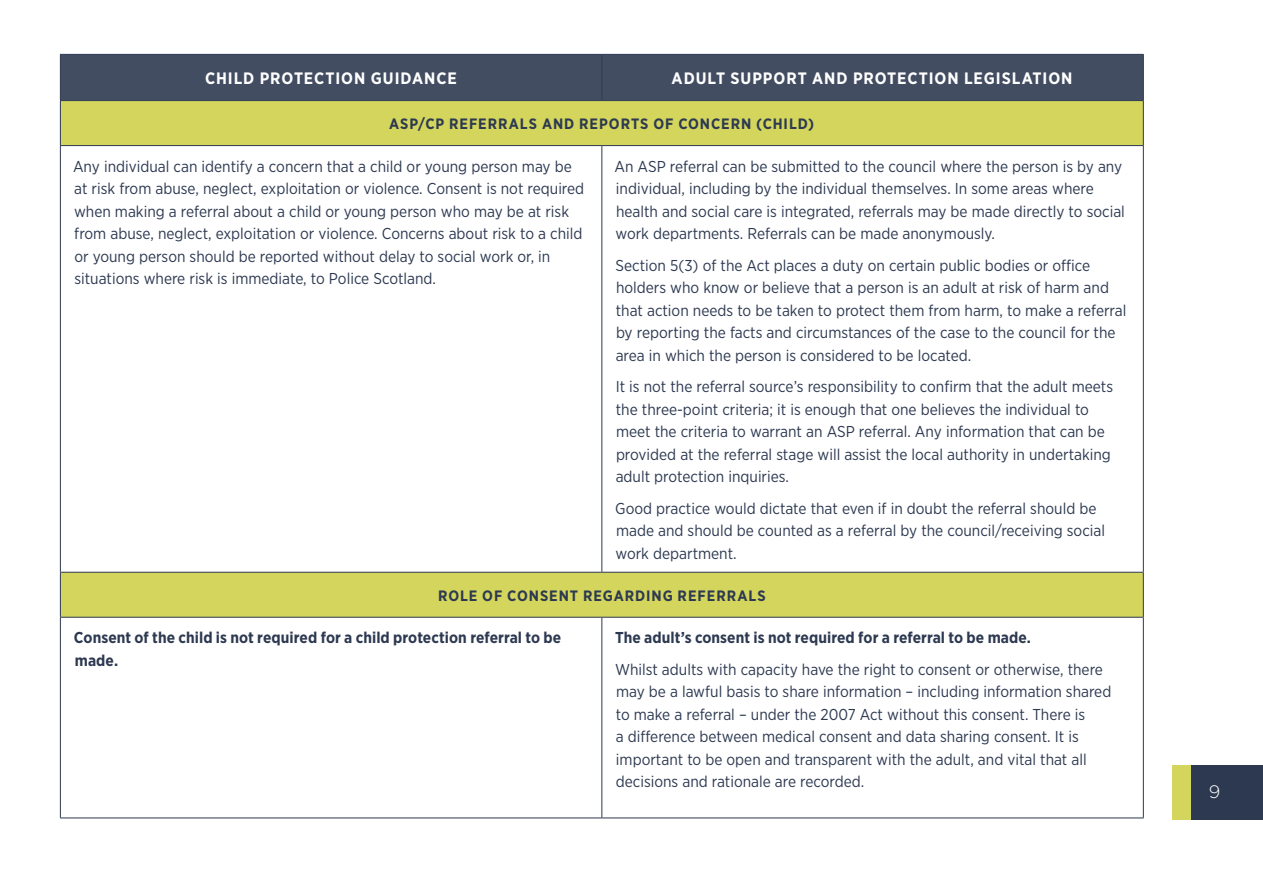
<style>
.page{position:relative;width:1263px;height:893px;background:#fff}
.page>*{position:absolute;margin:0;border:0;box-sizing:border-box;transform-origin:0 0}
.t1{font:300 18px "Gotham";color:#fff}
.Table_Heading_Primary{font:700 16.5px "Gotham Narrow";letter-spacing:.055em;color:#fff}
.Table_Data{font:15.75px/22.5px "Gotham Narrow";color:#2d3951}
.Table_Data-2{font:700 15.75px/22.5px "Gotham Narrow";letter-spacing:.005em;color:#2d3951}
.Table_Heading_Centre{font:700 15px "Gotham Narrow";letter-spacing:.065em;color:#2d3951}
</style>
<div class="page">
<div style="left:1191px;top:765px;width:72px;height:54px;background:#2d3951"></div>
<div style="left:1173px;top:765px;width:18px;height:54px;background:#d3d55c"></div>
<div style="left:61px;top:55px;width:1082px;height:45px;background:#424d62"></div>
<svg style="left:61px;top:101px;width:1082px;height:516px"></svg>
<hr style="left:601px;top:55px;width:1px;height:45px;background:#2d3951">
<hr style="left:601px;top:146px;width:1px;height:426px;background:#2d3951">
<hr style="left:601px;top:618px;width:1px;height:200px;background:#2d3951">
<hr style="left:60px;top:54px;width:542px;height:1px;background:#2d3951">
<hr style="left:60px;top:55px;width:1px;height:45px;background:#2d3951">
<hr style="left:602px;top:54px;width:542px;height:1px;background:#2d3951">
<hr style="left:1143px;top:55px;width:1px;height:45px;background:#2d3951">
<hr style="left:60px;top:100px;width:542px;height:1px;background:#2d3951">
<hr style="left:602px;top:100px;width:542px;height:1px;background:#2d3951">
<hr style="left:60px;top:145px;width:542px;height:1px;background:#2d3951">
<hr style="left:60px;top:146px;width:1px;height:426px;background:#2d3951">
<hr style="left:602px;top:145px;width:542px;height:1px;background:#2d3951">
<hr style="left:1143px;top:146px;width:1px;height:426px;background:#2d3951">
<hr style="left:60px;top:617px;width:542px;height:1px;background:#2d3951">
<hr style="left:60px;top:618px;width:1px;height:200px;background:#2d3951">
<hr style="left:602px;top:617px;width:542px;height:1px;background:#2d3951">
<hr style="left:1143px;top:618px;width:1px;height:200px;background:#2d3951">
<hr style="left:60px;top:818px;width:542px;height:1px;background:#2d3951">
<hr style="left:602px;top:818px;width:542px;height:1px;background:#2d3951">
<hr style="left:60px;top:101px;width:1px;height:44px;background:#2d3951">
<hr style="left:1143px;top:101px;width:1px;height:44px;background:#2d3951">
<hr style="left:60px;top:572px;width:542px;height:1px;background:#2d3951">
<hr style="left:60px;top:573px;width:1px;height:44px;background:#2d3951">
<hr style="left:602px;top:572px;width:542px;height:1px;background:#2d3951">
<hr style="left:1143px;top:573px;width:1px;height:44px;background:#2d3951">
<p class="Table_Heading_Primary" style="left:205px;top:68px;width:253px">CHILD PROTECTION GUIDANCE</p>
<p class="Table_Heading_Primary" style="left:672px;top:68px;width:402px">ADULT SUPPORT AND PROTECTION LEGISLATION</p>
<p class="Table_Heading_Centre" style="left:389px;top:114px;width:427px">ASP/CP REFERRALS AND REPORTS OF CONCERN (CHILD)</p>
<p class="Table_Data" style="left:73px;top:155px;width:513px">Any individual can identify a concern that a child or young person may be at risk from abuse, neglect, exploitation or violence. Consent is not required when making a referral about a child or young person who may be at risk from abuse, neglect, exploitation or violence. Concerns about risk to a child or young person should be reported without delay to social work or, in situations where risk is immediate, to Police Scotland.</p>
<p class="Table_Data" style="left:614px;top:155px;width:512px">An ASP referral can be submitted to the council where the person is by any individual, including by the individual themselves. In some areas where health and social care is integrated, referrals may be made directly to social work departments. Referrals can be made anonymously.</p>
<p class="Table_Data" style="left:615px;top:254px;width:512px">Section 5(3) of the Act places a duty on certain public bodies or office holders who know or believe that a person is an adult at risk of harm and that action needs to be taken to protect them from harm, to make a referral by reporting the facts and circumstances of the case to the council for the area in which the person is considered to be located.</p>
<p class="Table_Data" style="left:616px;top:375px;width:499px">It is not the referral source’s responsibility to confirm that the adult meets the three-point criteria; it is enough that one believes the individual to meet the criteria to warrant an ASP referral. Any information that can be provided at the referral stage will assist the local authority in undertaking adult protection inquiries.</p>
<p class="Table_Data" style="left:615px;top:497px;width:491px">Good practice would dictate that even if in doubt the referral should be made and should be counted as a referral by the council/receiving social work department.</p>
<p class="Table_Heading_Centre" style="left:438px;top:586px;width:329px">ROLE OF CONSENT REGARDING REFERRALS</p>
<p class="Table_Data-2" style="left:74px;top:626px;width:489px">Consent of the child is not required for a child protection referral to be made.</p>
<p class="Table_Data-2" style="left:615px;top:626px;width:418px">The adult’s consent is not required for a referral to be made.</p>
<p class="Table_Data" style="left:615px;top:658px;width:498px">Whilst adults with capacity have the right to consent or otherwise, there may be a lawful basis to share information – including information shared to make a referral – under the 2007 Act without this consent. There is<br>a difference between medical consent and data sharing consent. It is important to be open and transparent with the adult, and vital that all decisions and rationale are recorded.</p>
<p class="t1" style="left:1209px;top:781px;width:13px">9</p>
</div>
